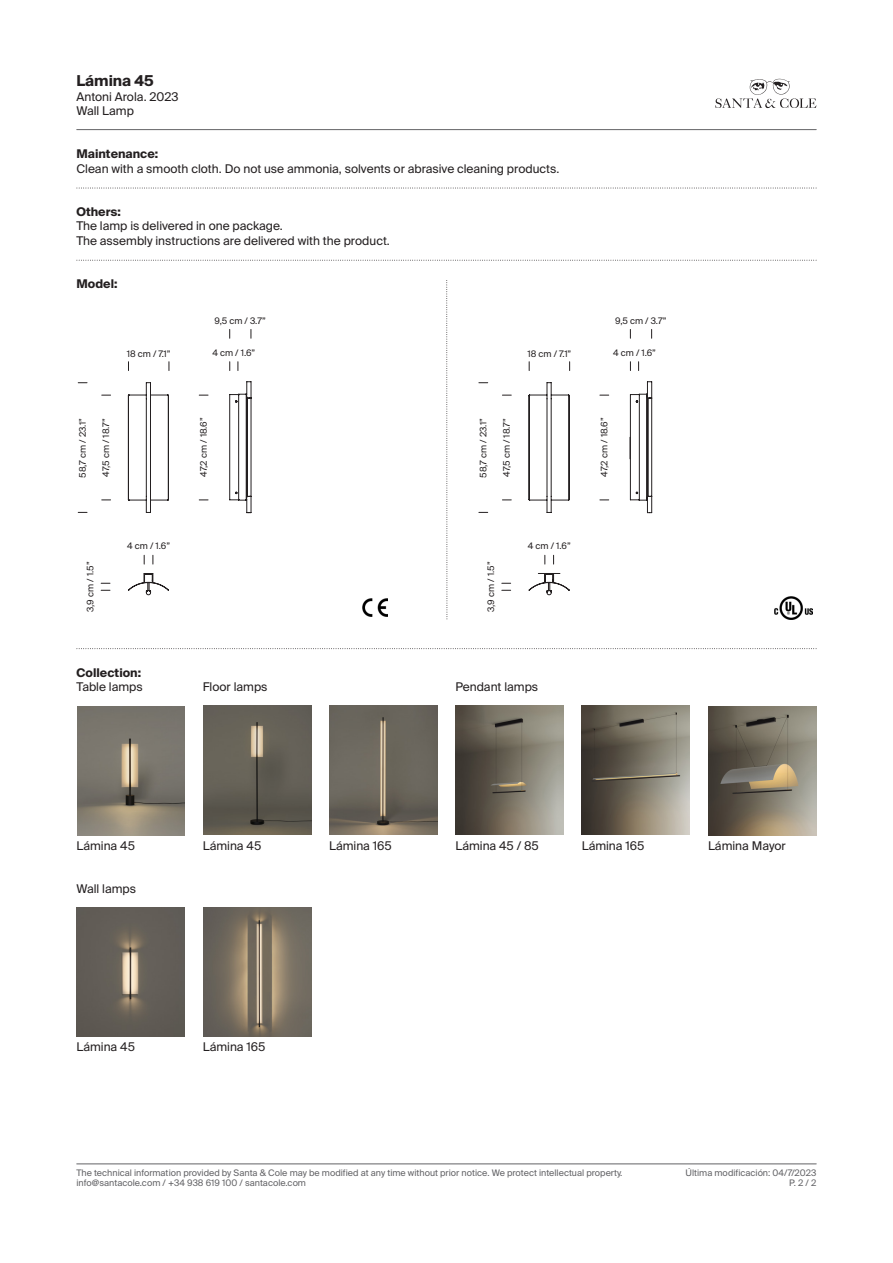
<style>
.page{position:relative;width:893px;height:1263px;background:#fff}
.page>*{position:absolute;margin:0;border:0;box-sizing:border-box;transform-origin:0 0}
.t1{font:700 15px "Suisse Intl";color:#231f20}
.t2{font:12px/14.4px "Suisse Intl";color:#231f20}
.t3{font:700 12px "Suisse Intl";color:#231f20}
.t4{font:9px "Suisse Intl";color:#636366}
.COTA{font:9px "Suisse Intl";color:#231f20}
.s1{font-weight:700}
</style>
<div class="page">
<svg style="left:715px;top:79px;width:101px;height:29px"></svg>
<hr style="left:77px;top:129px;width:739px;height:1px;background:#636366">
<hr style="left:77px;top:1163px;width:739px;height:1px;background:#636366">
<svg style="left:77px;top:260px;width:740px;height:1px"></svg>
<svg style="left:77px;top:188px;width:740px;height:1px"></svg>
<img style="left:77px;top:706px;width:108px;height:129px">
<img style="left:203px;top:706px;width:108px;height:129px">
<img style="left:330px;top:706px;width:107px;height:129px">
<img style="left:582px;top:706px;width:107px;height:129px">
<img style="left:709px;top:706px;width:107px;height:129px">
<img style="left:455px;top:706px;width:108px;height:129px">
<img style="left:203px;top:907px;width:108px;height:129px">
<img style="left:77px;top:908px;width:107px;height:129px">
<svg style="left:77px;top:648px;width:740px;height:1px"></svg>
<svg style="left:229px;top:381px;width:22px;height:132px"></svg>
<svg style="left:128px;top:573px;width:41px;height:22px"></svg>
<svg style="left:128px;top:382px;width:41px;height:131px"></svg>
<svg style="left:529px;top:382px;width:40px;height:131px"></svg>
<svg style="left:529px;top:573px;width:41px;height:22px"></svg>
<svg style="left:630px;top:381px;width:22px;height:132px"></svg>
<img style="left:774px;top:596px;width:39px;height:23px">
<img style="left:362px;top:599px;width:25px;height:18px">
<svg style="left:446px;top:280px;width:2px;height:340px"></svg>
<p class="t1" style="left:77px;top:72px;width:79px">Lámina 45</p>
<p class="t2" style="left:77px;top:89px;width:104px">Antoni Arola. 2023<br>Wall Lamp</p>
<p class="t2" style="left:77px;top:147px;width:484px"><span class="s1">Maintenance:<br></span>Clean with a smooth cloth. Do not use ammonia, solvents or abrasive cleaning products.</p>
<p class="t2" style="left:77px;top:205px;width:208px"><span class="s1">Others:<br></span>The lamp is delivered in one package.</p>
<p class="t2" style="left:77px;top:233px;width:315px">The assembly instructions are delivered with the product.</p>
<p class="t3" style="left:77px;top:277px;width:42px">Model:</p>
<p class="COTA" style="left:127px;top:348px;width:45px">18 cm / 7.1”</p>
<p class="COTA" style="left:215px;top:315px;width:53px">9,5 cm / 3.7”</p>
<p class="COTA" style="left:212px;top:348px;width:45px">4 cm / 1.6”</p>
<p class="COTA" style="left:77px;top:478px;width:61px;rotate:-90deg">58,7 cm / 23.1”</p>
<p class="COTA" style="left:198px;top:477px;width:61px;rotate:-90deg">47,2 cm / 18.6”</p>
<p class="COTA" style="left:101px;top:477px;width:60px;rotate:-90deg">47,5 cm / 18.7”</p>
<p class="COTA" style="left:85px;top:612px;width:52px;rotate:-90deg">3,9 cm / 1.5”</p>
<p class="COTA" style="left:127px;top:540px;width:45px">4 cm / 1.6”</p>
<p class="t3" style="left:77px;top:666px;width:66px">Collection:</p>
<p class="t2" style="left:77px;top:680px;width:68px">Table lamps</p>
<p class="t2" style="left:203px;top:680px;width:66px">Floor lamps</p>
<p class="t2" style="left:77px;top:838px;width:60px">Lámina 45</p>
<p class="t2" style="left:203px;top:838px;width:60px">Lámina 45</p>
<p class="t2" style="left:77px;top:881px;width:61px">Wall lamps</p>
<p class="t2" style="left:77px;top:1040px;width:60px">Lámina 45</p>
<p class="t2" style="left:203px;top:1040px;width:64px">Lámina 165</p>
<p class="t2" style="left:329px;top:838px;width:64px">Lámina 165</p>
<p class="COTA" style="left:527px;top:348px;width:45px">18 cm / 7.1”</p>
<p class="COTA" style="left:615px;top:315px;width:53px">9,5 cm / 3.7”</p>
<p class="COTA" style="left:613px;top:348px;width:45px">4 cm / 1.6”</p>
<p class="COTA" style="left:478px;top:478px;width:61px;rotate:-90deg">58,7 cm / 23.1”</p>
<p class="COTA" style="left:599px;top:477px;width:61px;rotate:-90deg">47,2 cm / 18.6”</p>
<p class="COTA" style="left:501px;top:477px;width:60px;rotate:-90deg">47,5 cm / 18.7”</p>
<p class="COTA" style="left:486px;top:612px;width:52px;rotate:-90deg">3,9 cm / 1.5”</p>
<p class="COTA" style="left:528px;top:540px;width:45px">4 cm / 1.6”</p>
<p class="t2" style="left:455px;top:680px;width:84px">Pendant lamps</p>
<p class="t2" style="left:455px;top:838px;width:85px">Lámina 45 / 85</p>
<p class="t2" style="left:582px;top:838px;width:64px">Lámina 165</p>
<p class="t2" style="left:708px;top:838px;width:79px">Lámina Mayor</p>
<p class="t4" style="left:77px;top:1167px;width:547px">The technical information provided by Santa &amp; Cole may be modified at any time without prior notice. We protect intellectual property.</p>
<p class="t4" style="left:685px;top:1167px;width:132px">Última modificación: 04/7/2023</p>
<p class="t4" style="left:77px;top:1178px;width:231px">info@santacole.com / +34 938 619 100 / santacole.com</p>
<p class="t4" style="left:789px;top:1178px;width:29px">P. 2 / 2</p>
</div>
